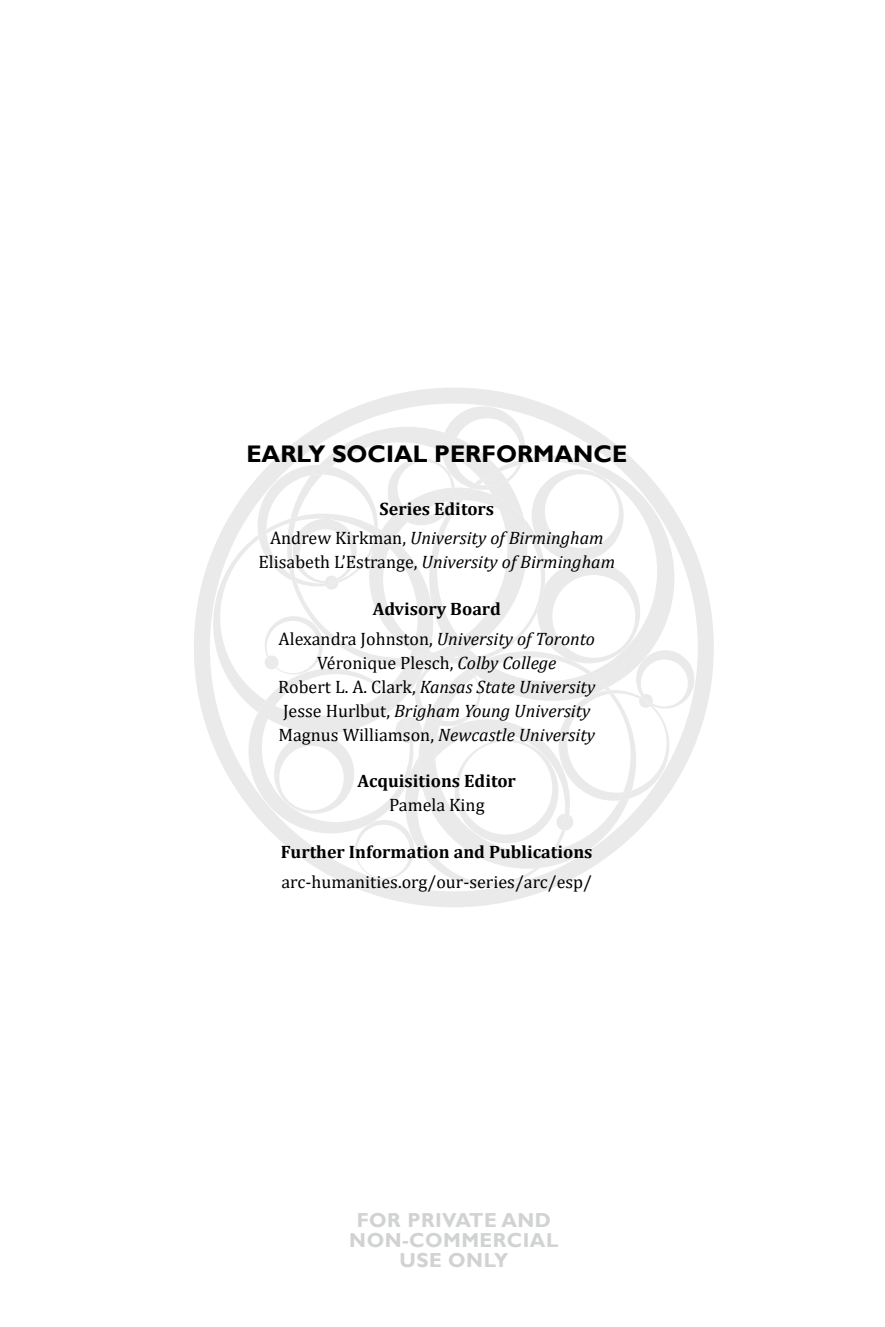
<style>
.page{position:relative;width:885px;height:1327px;background:#fff}
.page>*{position:absolute;margin:0;border:0;box-sizing:border-box;transform-origin:0 0}
.EdBdTit{font:700 24px "Gill Sans";color:#000}
.t1{font:700 20.2px/20px "Gill Sans";letter-spacing:.025em;color:#d1d2d3;text-align:center}
.EdBd{font:italic 18px "Cambria";color:#000}
.EdBd-2{font:700 18px "Cambria";color:#000}
.EdBd-3{font:18px "Cambria";color:#000}
.s1{font-style:normal}
.s2{font-style:italic}
</style>
<div class="page">
<svg style="left:194px;top:388px;width:519px;height:519px"></svg>
<svg style="left:209px;top:514px;width:33px;height:219px"></svg>
<svg style="left:242px;top:406px;width:455px;height:481px"></svg>
<p class="EdBdTit" style="left:246px;top:440px;width:382px">EARLY SOCIAL PERFORMANCE</p>
<p class="EdBd-2" style="left:379px;top:496px;width:116px">Series Editors</p>
<p class="EdBd" style="left:270px;top:525px;width:335px"><span class="s1">Andrew Kirkman,</span> University of Birmingham</p>
<p class="EdBd" style="left:258px;top:549px;width:358px"><span class="s1">Elisabeth L’Estrange,</span> University of Birmingham</p>
<p class="EdBd-2" style="left:373px;top:596px;width:129px">Advisory Board</p>
<p class="EdBd" style="left:278px;top:626px;width:318px"><span class="s1">Alexandra Johnston,</span> University of Toronto</p>
<p class="EdBd-3" style="left:317px;top:652px;width:241px">Véronique Plesch, <span class="s2">Colby College</span></p>
<p class="EdBd" style="left:278px;top:674px;width:318px"><span class="s1">Robert L. A. Clark,</span> Kansas State University</p>
<p class="EdBd" style="left:283px;top:698px;width:309px"><span class="s1">Jesse Hurlbut,</span> Brigham Young University</p>
<p class="EdBd" style="left:278px;top:722px;width:318px"><span class="s1">Magnus Williamson,</span> Newcastle University</p>
<p class="EdBd-2" style="left:357px;top:768px;width:160px">Acquisitions Editor</p>
<p class="EdBd-3" style="left:389px;top:794px;width:97px">Pamela King</p>
<p class="EdBd-2" style="left:281px;top:839px;width:313px">Further Information and Publications</p>
<p class="EdBd-3" style="left:281px;top:871px;width:312px">arc-humanities.org/our-series/arc/esp/</p>
<p class="t1" style="left:349px;top:1211px;width:210px">FOR PRIVATE AND<br>NON-COMMERCIAL<br>USE ONLY</p>
</div>
